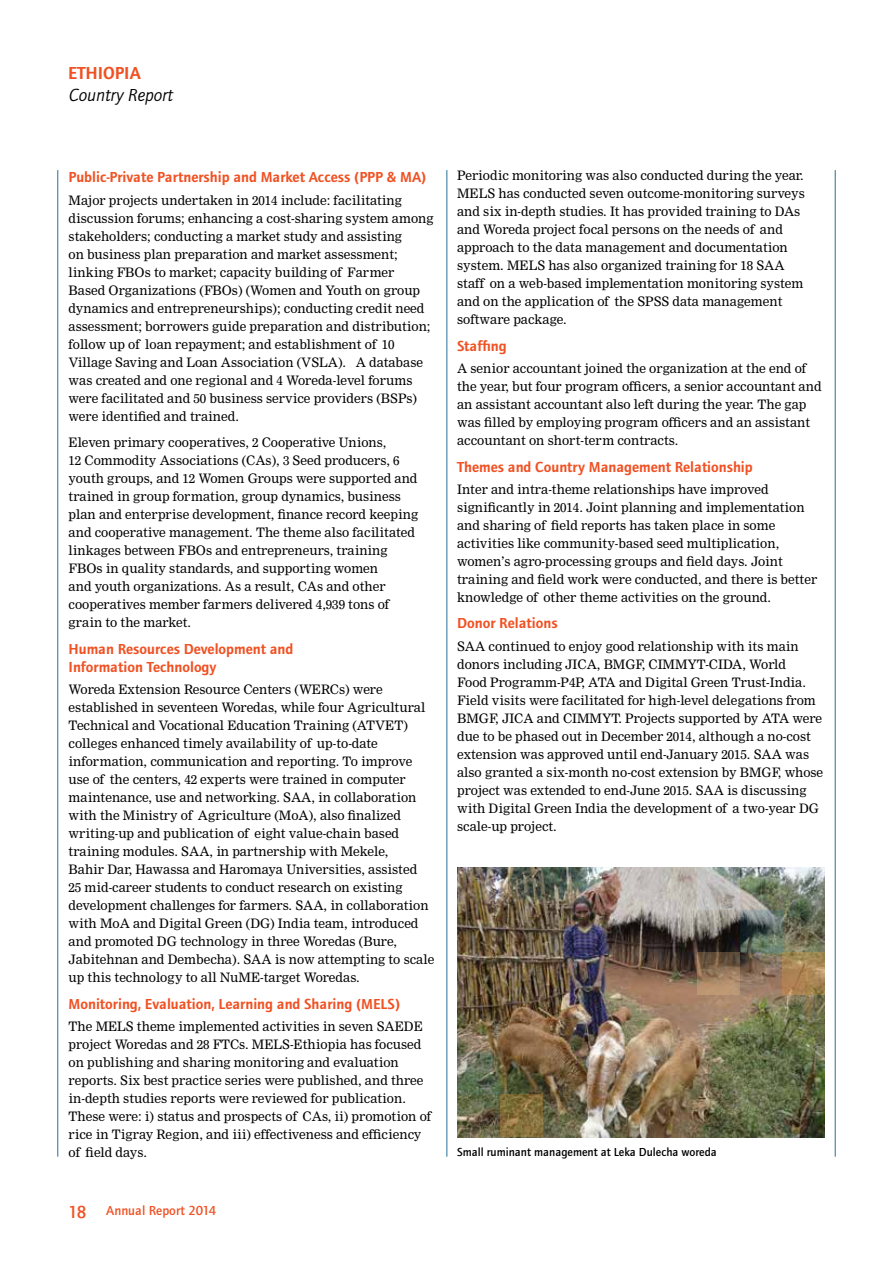
<style>
.page{position:relative;width:893px;height:1263px;background:#fff}
.page>*{position:absolute;margin:0;border:0;box-sizing:border-box;transform-origin:0 0}
.t1{font:italic 18px "Foundry Journal";color:#000}
.t2{font:600 18px "Foundry Journal";color:#f05123}
.t3{font:600 15px/18px "Foundry Journal";color:#f05123}
.t4{font:500 13.5px "Foundry Journal";color:#f05123}
.t5{font:12.75px/18px "Nimrod";color:#000}
.t6{font:500 12px "Foundry Journal";color:#000}
.s1{font-size:18px}
</style>
<div class="page">
<hr style="left:57px;top:170px;width:1px;height:987px;background:#217198">
<hr style="left:835px;top:170px;width:1px;height:987px;background:#217198">
<hr style="left:446px;top:170px;width:1px;height:987px;background:#217198">
<img style="left:457px;top:867px;width:368px;height:270px">
<svg style="left:740px;top:910px;width:42px;height:42px;background:#5b6961"></svg>
<svg style="left:782px;top:952px;width:43px;height:43px;background:#a98655"></svg>
<svg style="left:697px;top:952px;width:43px;height:43px;background:#917458"></svg>
<svg style="left:697px;top:867px;width:43px;height:43px;background:#b6b6b3"></svg>
<svg style="left:500px;top:1094px;width:43px;height:43px;background:#846f3b"></svg>
<svg style="left:457px;top:1052px;width:43px;height:42px;background:#68725a"></svg>
<h1 class="t2" style="left:68px;top:63px;width:74px">ETHIOPIA</h1>
<h1 class="t1" style="left:68px;top:85px;width:106px">Country Report</h1>
<p class="t3" style="left:69px;top:168px;width:359px">Public-Private Partnership and Market Access (PPP &amp; MA)</p>
<p class="t5" style="left:69px;top:191px;width:366px">Major projects undertaken in 2014 include: facilitating discussion forums; enhancing a cost-sharing system among stakeholders; conducting a market study and assisting<br>on business plan preparation and market assessment; linking FBOs to market; capacity building of Farmer Based Organizations (FBOs) (Women and Youth on group dynamics and entrepreneurships); conducting credit need assessment; borrowers guide preparation and distribution; follow up of loan repayment; and establishment of 10<br>Village Saving and Loan Association (VSLA). A database was created and one regional and 4 Woreda-level forums were facilitated and 50 business service providers (BSPs) were identified and trained.</p>
<p class="t5" style="left:69px;top:434px;width:351px">Eleven primary cooperatives, 2 Cooperative Unions,<br>12 Commodity Associations (CAs), 3 Seed producers, 6 youth groups, and 12 Women Groups were supported and trained in group formation, group dynamics, business plan and enterprise development, finance record keeping and cooperative management. The theme also facilitated linkages between FBOs and entrepreneurs, training FBOs in quality standards, and supporting women<br>and youth organizations. As a result, CAs and other cooperatives member farmers delivered 4,939 tons of grain to the market.</p>
<p class="t3" style="left:69px;top:640px;width:226px">Human Resources Development and<br>Information Technology</p>
<p class="t5" style="left:69px;top:680px;width:367px">Woreda Extension Resource Centers (WERCs) were established in seventeen Woredas, while four Agricultural Technical and Vocational Education Training (ATVET) colleges enhanced timely availability of up-to-date information, communication and reporting. To improve use of the centers, 42 experts were trained in computer maintenance, use and networking. SAA, in collaboration with the Ministry of Agriculture (MoA), also finalized writing-up and publication of eight value-chain based training modules. SAA, in partnership with Mekele,<br>Bahir Dar, Hawassa and Haromaya Universities, assisted<br>25 mid-career students to conduct research on existing development challenges for farmers. SAA, in collaboration with MoA and Digital Green (DG) India team, introduced and promoted DG technology in three Woredas (Bure, Jabitehnan and Dembecha). SAA is now attempting to scale up this technology to all NuME-target Woredas.</p>
<p class="t3" style="left:69px;top:994px;width:333px">Monitoring, Evaluation, Learning and Sharing (MELS)</p>
<p class="t5" style="left:69px;top:1017px;width:364px">The MELS theme implemented activities in seven SAEDE project Woredas and 28 FTCs. MELS-Ethiopia has focused on publishing and sharing monitoring and evaluation reports. Six best practice series were published, and three in-depth studies reports were reviewed for publication.<br>These were: i) status and prospects of CAs, ii) promotion of rice in Tigray Region, and iii) effectiveness and efficiency of field days.</p>
<p class="t4" style="left:68px;top:1203px;width:150px"><span class="s1">18</span> Annual Report 2014</p>
<p class="t5" style="left:457px;top:167px;width:349px">Periodic monitoring was also conducted during the year.<br>MELS has conducted seven outcome-monitoring surveys and six in-depth studies. It has provided training to DAs and Woreda project focal persons on the needs of and approach to the data management and documentation system. MELS has also organized training for 18 SAA staff on a web-based implementation monitoring system and on the application of the SPSS data management software package.</p>
<p class="t3" style="left:457px;top:337px;width:51px">Staffing</p>
<p class="t5" style="left:457px;top:359px;width:366px">A senior accountant joined the organization at the end of the year, but four program officers, a senior accountant and an assistant accountant also left during the year. The gap was filled by employing program officers and an assistant accountant on short-term contracts.</p>
<p class="t3" style="left:457px;top:458px;width:297px">Themes and Country Management Relationship</p>
<p class="t5" style="left:457px;top:480px;width:362px">Inter and intra-theme relationships have improved significantly in 2014. Joint planning and implementation and sharing of field reports has taken place in some activities like community-based seed multiplication, women’s agro-processing groups and field days. Joint training and field work were conducted, and there is better knowledge of other theme activities on the ground.</p>
<p class="t3" style="left:457px;top:614px;width:102px">Donor Relations</p>
<p class="t5" style="left:457px;top:637px;width:368px">SAA continued to enjoy good relationship with its main donors including JICA, BMGF, CIMMYT-CIDA, World<br>Food Programm-P4P, ATA and Digital Green Trust-India.<br>Field visits were facilitated for high-level delegations from BMGF, JICA and CIMMYT. Projects supported by ATA were due to be phased out in December 2014, although a no-cost extension was approved until end-January 2015. SAA was also granted a six-month no-cost extension by BMGF, whose project was extended to end-June 2015. SAA is discussing with Digital Green India the development of a two-year DG scale-up project.</p>
<p class="t6" style="left:457px;top:1145px;width:261px">Small ruminant management at Leka Dulecha woreda</p>
</div>
